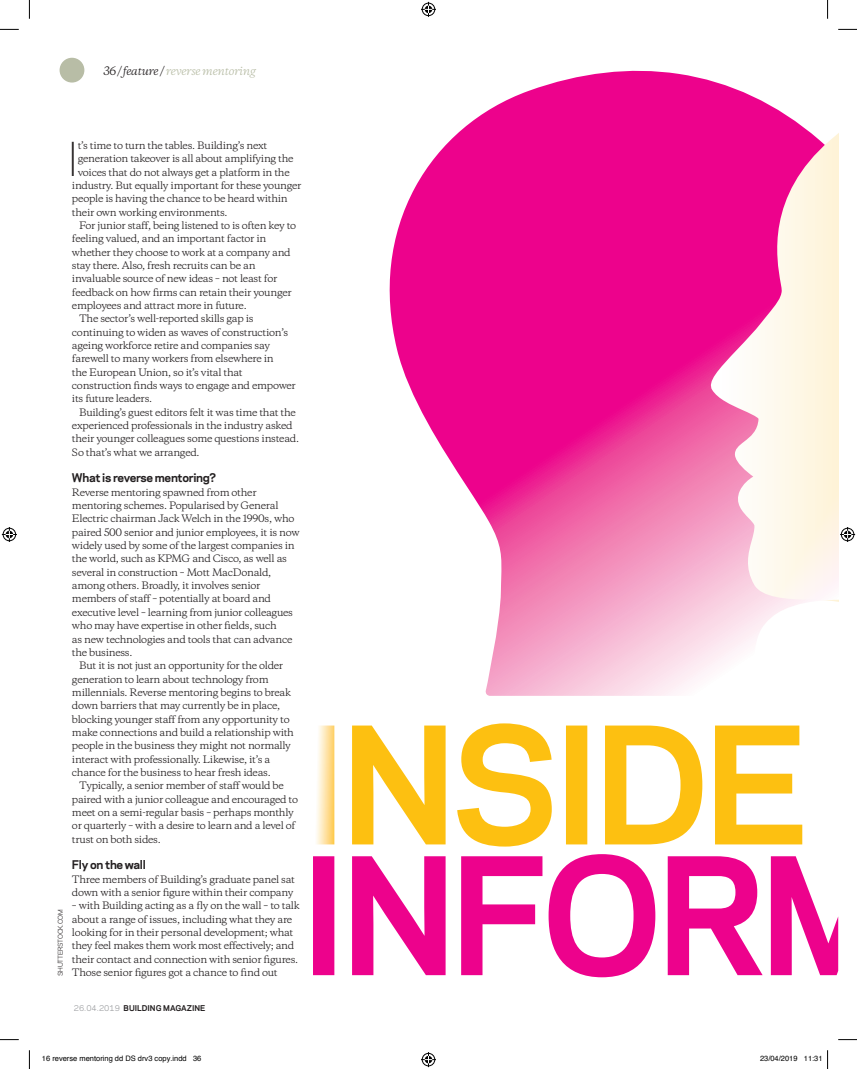
<style>
.page{position:relative;width:857px;height:1069px;background:#fff}
.page>*{position:absolute;margin:0;border:0;box-sizing:border-box;transform-origin:0 0}
.t1{font:300 43.75px "Galaxie Polaris";color:#231f20}
.t2{font:700 11.25px "Galaxie Polaris";letter-spacing:-.03em;color:#231f20}
.t3{font:italic 11px "Copernicus";letter-spacing:-.03em;color:#b8bda6}
.t4{font:9.62px/13.4px "Copernicus";letter-spacing:-.03em;color:#231f20}
.t5{font:7.5px "Helvetica";color:#000}
.t6{font:700 7.5px "Galaxie Polaris";color:#231f20}
.t7{font:6.25px "Galaxie Polaris";letter-spacing:-.03em;color:#231f20}
.s1{color:#231f20}
.s2{color:#fff}
.s3{font-weight:400;color:#939598}
</style>
<div class="page">
<svg style="left:313px;top:854px;width:524px;height:123px"></svg>
<svg style="left:316px;top:723px;width:485px;height:123px"></svg>
<svg style="left:389px;top:70px;width:448px;height:626px"></svg>
<div style="left:59px;top:58px;width:25px;height:25px;background:#b8bda6;border-radius:50%"></div>
<svg style="left:0;top:29px;width:19px;height:1px"></svg>
<svg style="left:838px;top:29px;width:18px;height:1px"></svg>
<svg style="left:0;top:1039px;width:19px;height:1px"></svg>
<svg style="left:838px;top:1039px;width:18px;height:1px"></svg>
<svg style="left:29px;top:0;width:1px;height:19px"></svg>
<svg style="left:29px;top:1050px;width:1px;height:19px"></svg>
<svg style="left:421px;top:2px;width:15px;height:15px"></svg>
<svg style="left:421px;top:1052px;width:15px;height:15px"></svg>
<svg style="left:2px;top:527px;width:15px;height:15px"></svg>
<svg style="left:840px;top:527px;width:14px;height:15px"></svg>
<p class="t3" style="left:103px;top:63px;width:169px"><span class="s1">36 / feature /</span> reverse mentoring <span class="s2">36</span></p>
<p class="t7" style="left:56px;top:976px;width:68px;rotate:-90deg">SHUTTERSTOCK.COM</p>
<h1 class="t1" style="left:67px;top:126px;width:14px">I</h1>
<p class="t4" style="left:78px;top:139px;width:191px">t’s time to turn the tables. Building’s next</p>
<p class="t4" style="left:78px;top:152px;width:217px">generation takeover is all about amplifying the</p>
<p class="t4" style="left:78px;top:165px;width:213px">voices that do not always get a platform in the</p>
<p class="t4" style="left:72px;top:179px;width:231px">industry. But equally important for these younger</p>
<p class="t4" style="left:72px;top:192px;width:217px">people is having the chance to be heard within</p>
<p class="t4" style="left:72px;top:205px;width:157px">their own working environments.</p>
<p class="t4" style="left:79px;top:219px;width:218px">For junior staff, being listened to is often key to</p>
<p class="t4" style="left:72px;top:232px;width:196px">feeling valued, and an important factor in</p>
<p class="t4" style="left:72px;top:245px;width:220px">whether they choose to work at a company and</p>
<p class="t4" style="left:72px;top:259px;width:185px">stay there. Also, fresh recruits can be an</p>
<p class="t4" style="left:72px;top:272px;width:207px">invaluable source of new ideas – not least for</p>
<p class="t4" style="left:72px;top:285px;width:221px">feedback on how firms can retain their younger</p>
<p class="t4" style="left:72px;top:299px;width:176px">employees and attract more in future.</p>
<p class="t4" style="left:79px;top:312px;width:176px">The sector’s well-reported skills gap is</p>
<p class="t4" style="left:72px;top:325px;width:217px">continuing to widen as waves of construction’s</p>
<p class="t4" style="left:72px;top:339px;width:199px">ageing workforce retire and companies say</p>
<p class="t4" style="left:72px;top:352px;width:203px">farewell to many workers from elsewhere in</p>
<p class="t4" style="left:72px;top:365px;width:172px">the European Union, so it’s vital that</p>
<p class="t4" style="left:72px;top:379px;width:225px">construction finds ways to engage and empower</p>
<p class="t4" style="left:72px;top:392px;width:82px">its future leaders.</p>
<p class="t4" style="left:79px;top:405px;width:218px">Building’s guest editors felt it was time that the</p>
<p class="t4" style="left:72px;top:419px;width:222px">experienced professionals in the industry asked</p>
<p class="t4" style="left:72px;top:432px;width:228px">their younger colleagues some questions instead.</p>
<p class="t4" style="left:72px;top:445px;width:129px">So that’s what we arranged.</p>
<p class="t2" style="left:72px;top:470px;width:146px">What is reverse mentoring?</p>
<p class="t4" style="left:72px;top:485px;width:186px">Reverse mentoring spawned from other</p>
<p class="t4" style="left:72px;top:499px;width:208px">mentoring schemes. Popularised by General</p>
<p class="t4" style="left:72px;top:512px;width:224px">Electric chairman Jack Welch in the 1990s, who</p>
<p class="t4" style="left:72px;top:525px;width:229px">paired 500 senior and junior employees, it is now</p>
<p class="t4" style="left:72px;top:539px;width:224px">widely used by some of the largest companies in</p>
<p class="t4" style="left:72px;top:552px;width:216px">the world, such as KPMG and Cisco, as well as</p>
<p class="t4" style="left:72px;top:565px;width:201px">several in construction – Mott MacDonald,</p>
<p class="t4" style="left:72px;top:579px;width:190px">among others. Broadly, it involves senior</p>
<p class="t4" style="left:72px;top:592px;width:200px">members of staff – potentially at board and</p>
<p class="t4" style="left:72px;top:605px;width:222px">executive level – learning from junior colleagues</p>
<p class="t4" style="left:72px;top:619px;width:206px">who may have expertise in other fields, such</p>
<p class="t4" style="left:72px;top:632px;width:222px">as new technologies and tools that can advance</p>
<p class="t4" style="left:72px;top:645px;width:62px">the business.</p>
<p class="t4" style="left:79px;top:659px;width:206px">But it is not just an opportunity for the older</p>
<p class="t4" style="left:72px;top:672px;width:198px">generation to learn about technology from</p>
<p class="t4" style="left:72px;top:685px;width:220px">millennials. Reverse mentoring begins to break</p>
<p class="t4" style="left:72px;top:699px;width:210px">down barriers that may currently be in place,</p>
<p class="t4" style="left:72px;top:712px;width:219px">blocking younger staff from any opportunity to</p>
<p class="t4" style="left:72px;top:725px;width:223px">make connections and build a relationship with</p>
<p class="t4" style="left:72px;top:739px;width:220px">people in the business they might not normally</p>
<p class="t4" style="left:72px;top:752px;width:200px">interact with professionally. Likewise, it’s a</p>
<p class="t4" style="left:72px;top:765px;width:200px">chance for the business to hear fresh ideas.</p>
<p class="t4" style="left:79px;top:779px;width:206px">Typically, a senior member of staff would be</p>
<p class="t4" style="left:72px;top:792px;width:227px">paired with a junior colleague and encouraged to</p>
<p class="t4" style="left:72px;top:805px;width:223px">meet on a semi-regular basis – perhaps monthly</p>
<p class="t4" style="left:72px;top:819px;width:225px">or quarterly – with a desire to learn and a level of</p>
<p class="t4" style="left:72px;top:832px;width:90px">trust on both sides.</p>
<p class="t2" style="left:72px;top:856px;width:75px">Fly on the wall</p>
<p class="t4" style="left:72px;top:872px;width:224px">Three members of Building’s graduate panel sat down with a senior figure within their company</p>
<p class="t4" style="left:72px;top:899px;width:229px">– with Building acting as a fly on the wall – to talk about a range of issues, including what they are looking for in their personal development; what they feel makes them work most effectively; and their contact and connection with senior figures.<br>Those senior figures got a chance to find out</p>
<p class="t6" style="left:74px;top:1002px;width:133px"><span class="s3">26.04.2019</span> BUILDING MAGAZINE</p>
<p class="t5" style="left:42px;top:1053px;width:161px">16 reverse mentoring dd DS drv3 copy.indd 36</p>
<p class="t5" style="left:759px;top:1053px;width:64px">23/04/2019 11:31</p>
</div>
